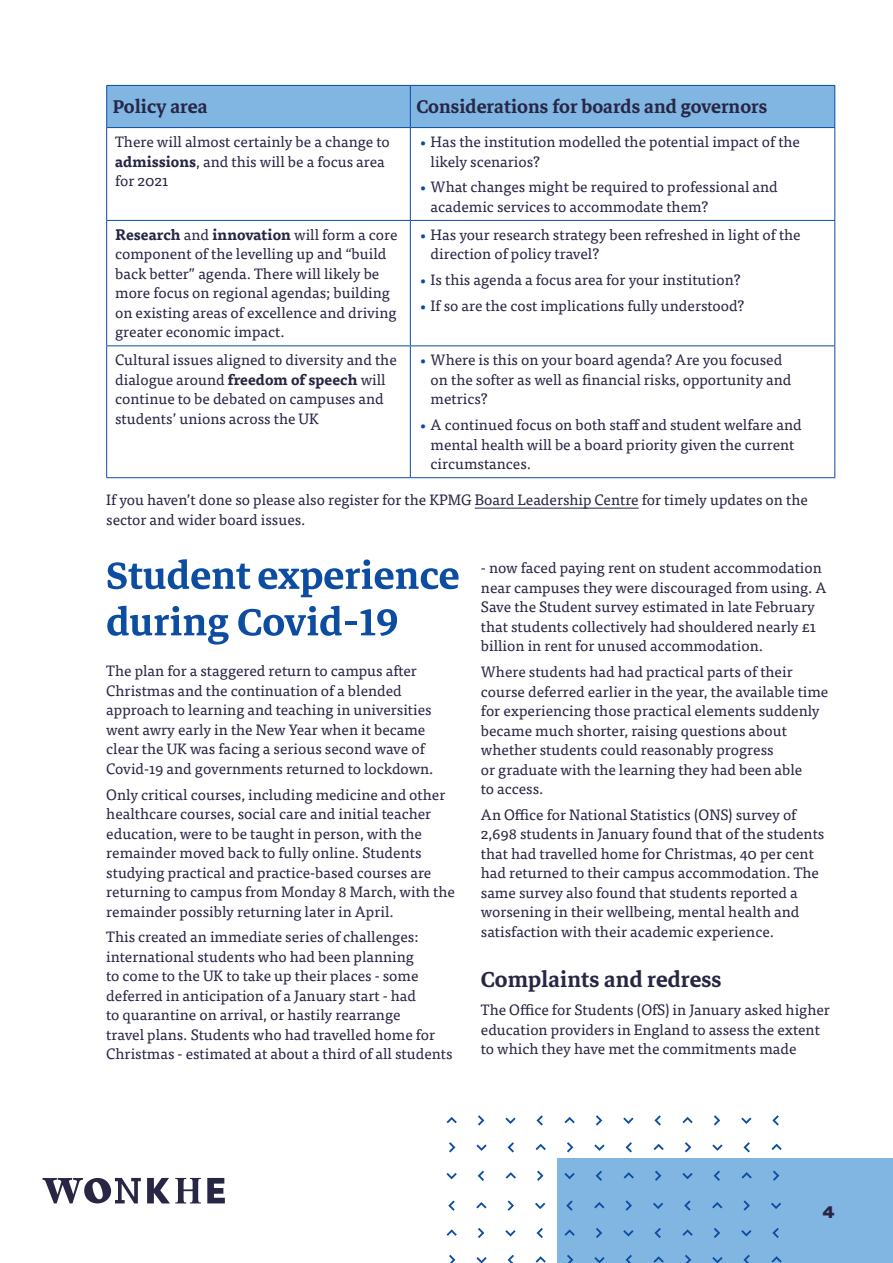
<style>
.page{position:relative;width:893px;height:1263px;background:#fff}
.page>*{position:absolute;margin:0;border:0;box-sizing:border-box;transform-origin:0 0}
.t1{font:600 54px/46.5px "Markazi Text";color:#0d4da1}
.t2{font:600 30px "Markazi Text";color:#272645}
.t3{font:600 25.5px "Markazi Text";color:#272645}
.t4{font:700 16.5px "Caslons Egyptian";color:#272645}
.t5{font:15px/19.5px "Tisa Pro";color:#272645}
.s1{font-weight:700}
.s2{color:#0d4da1}
</style>
<div class="page">
<div style="left:557px;top:1159px;width:336px;height:104px;background:#81b5e2"></div>
<svg style="left:43px;top:1178px;width:182px;height:25px"></svg>
<svg style="left:446px;top:1115px;width:394px;height:148px"></svg>
<hr style="left:475px;top:508px;width:164px;height:1px;background:#272645">
<div style="left:107px;top:85px;width:303px;height:43px;background:#81b5e2"></div>
<div style="left:410px;top:85px;width:425px;height:43px;background:#81b5e2"></div>
<hr style="left:106px;top:85px;width:304px;height:1px;background:#0d4da1">
<hr style="left:106px;top:86px;width:1px;height:41px;background:#0d4da1">
<hr style="left:410px;top:85px;width:425px;height:1px;background:#0d4da1">
<hr style="left:410px;top:86px;width:1px;height:41px;background:#0d4da1">
<hr style="left:834px;top:86px;width:1px;height:41px;background:#0d4da1">
<hr style="left:106px;top:127px;width:304px;height:1px;background:#0d4da1">
<hr style="left:106px;top:128px;width:1px;height:92px;background:#0d4da1">
<hr style="left:410px;top:127px;width:425px;height:1px;background:#0d4da1">
<hr style="left:410px;top:128px;width:1px;height:92px;background:#0d4da1">
<hr style="left:834px;top:128px;width:1px;height:92px;background:#0d4da1">
<hr style="left:106px;top:220px;width:304px;height:1px;background:#0d4da1">
<hr style="left:106px;top:221px;width:1px;height:124px;background:#0d4da1">
<hr style="left:410px;top:220px;width:425px;height:1px;background:#0d4da1">
<hr style="left:410px;top:221px;width:1px;height:124px;background:#0d4da1">
<hr style="left:834px;top:221px;width:1px;height:124px;background:#0d4da1">
<hr style="left:106px;top:345px;width:304px;height:1px;background:#0d4da1">
<hr style="left:106px;top:346px;width:1px;height:131px;background:#0d4da1">
<hr style="left:410px;top:345px;width:425px;height:1px;background:#0d4da1">
<hr style="left:410px;top:346px;width:1px;height:131px;background:#0d4da1">
<hr style="left:834px;top:346px;width:1px;height:131px;background:#0d4da1">
<hr style="left:106px;top:477px;width:304px;height:1px;background:#0d4da1">
<hr style="left:410px;top:477px;width:425px;height:1px;background:#0d4da1">
<h3 class="t3" style="left:113px;top:92px;width:96px">Policy area</h3>
<h3 class="t3" style="left:416px;top:92px;width:353px">Considerations for boards and governors</h3>
<p class="t5" style="left:115px;top:131px;width:276px">There will almost certainly be a change to <span class="s1">admissions</span>, and this will be a focus area for 2021</p>
<p class="t5" style="left:431px;top:131px;width:371px;text-indent:-12px"><span class="s2">•</span> Has the institution modelled the potential impact of the likely scenarios?</p>
<p class="t5" style="left:431px;top:176px;width:349px;text-indent:-12px"><span class="s2">•</span> What changes might be required to professional and academic services to accommodate them?</p>
<p class="t5" style="left:115px;top:224px;width:284px"><span class="s1">Research</span> and <span class="s1">innovation</span> will form a core component of the levelling up and “build back better” agenda. There will likely be more focus on regional agendas; building on existing areas of excellence and driving greater economic impact.</p>
<p class="t5" style="left:431px;top:224px;width:372px;text-indent:-12px"><span class="s2">•</span> Has your research strategy been refreshed in light of the direction of policy travel?</p>
<p class="t5" style="left:419px;top:269px;width:323px"><span class="s2">•</span> Is this agenda a focus area for your institution?</p>
<p class="t5" style="left:419px;top:295px;width:327px"><span class="s2">•</span> If so are the cost implications fully understood?</p>
<p class="t5" style="left:115px;top:349px;width:283px">Cultural issues aligned to diversity and the dialogue around <span class="s1">freedom of speech</span> will continue to be debated on campuses and students’ unions across the UK</p>
<p class="t5" style="left:431px;top:349px;width:362px;text-indent:-12px"><span class="s2">•</span> Where is this on your board agenda? Are you focused on the softer as well as fnancial risks, opportunity and metrics?</p>
<p class="t5" style="left:431px;top:414px;width:373px;text-indent:-12px"><span class="s2">•</span> A continued focus on both staf and student welfare and mental health will be a board priority given the current circumstances.</p>
<p class="t5" style="left:106px;top:489px;width:703px">If you haven’t done so please also register for the KPMG Board Leadership Centre for timely updates on the sector and wider board issues.</p>
<h1 class="t1" style="left:106px;top:556px;width:355px">Student experience during Covid-19</h1>
<p class="t5" style="left:106px;top:660px;width:329px">The plan for a staggered return to campus after Christmas and the continuation of a blended approach to learning and teaching in universities went awry early in the New Year when it became clear the UK was facing a serious second wave of Covid-19 and governments returned to lockdown.</p>
<p class="t5" style="left:106px;top:784px;width:350px">Only critical courses, including medicine and other healthcare courses, social care and initial teacher education, were to be taught in person, with the remainder moved back to fully online. Students studying practical and practice-based courses are returning to campus from Monday 8 March, with the remainder possibly returning later in April.</p>
<p class="t5" style="left:106px;top:926px;width:348px">This created an immediate series of challenges: international students who had been planning<br>to come to the UK to take up their places - some deferred in anticipation of a January start - had<br>to quarantine on arrival, or hastily rearrange<br>travel plans. Students who had travelled home for Christmas - estimated at about a third of all students</p>
<p class="t5" style="left:481px;top:557px;width:347px">- now faced paying rent on student accommodation near campuses they were discouraged from using. A Save the Student survey estimated in late February that students collectively had shouldered nearly £1 billion in rent for unused accommodation.</p>
<p class="t5" style="left:481px;top:661px;width:349px">Where students had had practical parts of their course deferred earlier in the year, the available time for experiencing those practical elements suddenly became much shorter, raising questions about whether students could reasonably progress<br>or graduate with the learning they had been able<br>to access.</p>
<p class="t5" style="left:481px;top:804px;width:345px">An Ofce for National Statistics (ONS) survey of 2,698 students in January found that of the students that had travelled home for Christmas, 40 per cent had returned to their campus accommodation. The same survey also found that students reported a worsening in their wellbeing, mental health and satisfaction with their academic experience.</p>
<h2 class="t2" style="left:481px;top:963px;width:242px">Complaints and redress</h2>
<p class="t5" style="left:481px;top:999px;width:350px">The Ofce for Students (OfS) in January asked higher education providers in England to assess the extent to which they have met the commitments made</p>
<p class="t4" style="left:822px;top:1201px;width:14px">4</p>
</div>
